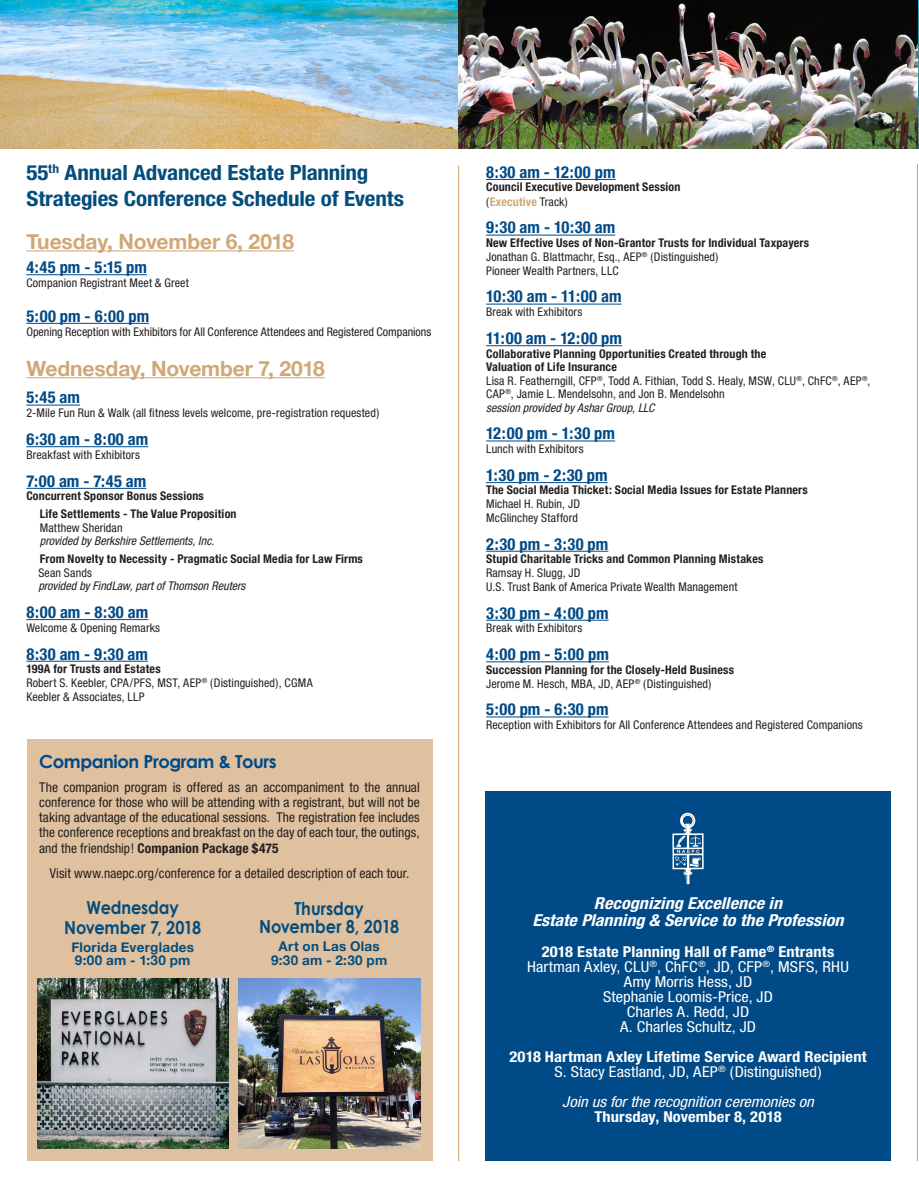
<style>
.page{position:relative;width:919px;height:1188px;background:#fff}
.page>*{position:absolute;margin:0;border:0;box-sizing:border-box;transform-origin:0 0}
.t1{font:700 condensed 21px "Helvetica Neue";letter-spacing:-.005em;color:#044d7c;scale:1.1 1}
.t2{font:700 21px "Helvetica Neue";letter-spacing:-.005em;color:#cfa878}
.t3{font:700 18px "Century Gothic";letter-spacing:-.005em;color:#044d7c;scale:.9 1}
.t4{font:700 18px "Century Gothic";letter-spacing:-.025em;color:#004a87}
.t5{font:700 condensed 16.5px "Helvetica Neue";color:#004a87}
.t6{font:italic 700 condensed 16.5px "Helvetica Neue";letter-spacing:.005em;color:#fff;scale:1.1 1}
.t7{font:condensed 15px "Helvetica Neue";letter-spacing:.005em;color:#fff;scale:1.1 1}
.t8{font:700 condensed 15px "Helvetica Neue";letter-spacing:.005em;color:#fff;scale:1.1 1}
.t9{font:italic condensed 15px "Helvetica Neue";color:#fff;scale:1.1 1}
.t10{font:condensed 13.5px/15.3px "Helvetica Neue";letter-spacing:.005em;color:#231f20;text-align:justify}
.t11{font:700 13.5px "Helvetica Neue";letter-spacing:.02em;color:#044d7c}
.t12{font:condensed 12px/13.5px "Helvetica Neue";letter-spacing:.01em;color:#231f20}
.t13{font:700 condensed 12px "Helvetica Neue";letter-spacing:.015em;color:#231f20}
.t14{font:italic condensed 12px "Helvetica Neue";letter-spacing:.005em;color:#231f20}
.t15{font:700 condensed 12px "Helvetica Neue";letter-spacing:.015em;color:#cfa878}
.s1{font-weight:400;color:#231f20}
.s2{font-weight:700}
</style>
<div class="page">
<hr style="left:458px;top:166px;width:1px;height:995px;background:#cfa878">
<div style="left:486px;top:792px;width:405px;height:369px;background:#004a87"></div>
<img style="left:0;top:0;width:919px;height:148px">
<div style="left:27px;top:740px;width:405px;height:421px;background:#e0c19f"></div>
<img style="left:238px;top:979px;width:183px;height:169px">
<img style="left:37px;top:978px;width:191px;height:170px">
<hr style="left:917px;top:164px;width:1px;height:997px;background:#cfa878">
<hr style="left:486px;top:179px;width:130px;height:1px;background:#004a87">
<hr style="left:486px;top:235px;width:129px;height:1px;background:#004a87">
<hr style="left:486px;top:304px;width:136px;height:1px;background:#004a87">
<hr style="left:486px;top:345px;width:136px;height:1px;background:#004a87">
<hr style="left:486px;top:441px;width:129px;height:1px;background:#004a87">
<hr style="left:486px;top:482px;width:122px;height:1px;background:#004a87">
<hr style="left:486px;top:551px;width:122px;height:1px;background:#004a87">
<hr style="left:486px;top:620px;width:123px;height:1px;background:#004a87">
<hr style="left:486px;top:661px;width:123px;height:1px;background:#004a87">
<hr style="left:486px;top:717px;width:123px;height:1px;background:#004a87">
<hr style="left:26px;top:250px;width:268px;height:1px;background:#cfa878">
<hr style="left:26px;top:274px;width:121px;height:1px;background:#004a87">
<hr style="left:26px;top:323px;width:123px;height:1px;background:#004a87">
<hr style="left:26px;top:377px;width:299px;height:1px;background:#cfa878">
<hr style="left:26px;top:405px;width:54px;height:1px;background:#004a87">
<hr style="left:26px;top:446px;width:122px;height:1px;background:#004a87">
<hr style="left:26px;top:488px;width:120px;height:1px;background:#004a87">
<hr style="left:26px;top:619px;width:122px;height:1px;background:#004a87">
<hr style="left:26px;top:661px;width:122px;height:1px;background:#004a87">
<img style="left:672px;top:812px;width:32px;height:73px">
<p class="t1" style="left:26px;top:160px;width:313px">55<sup>th</sup> Annual Advanced Estate Planning</p>
<p class="t1" style="left:26px;top:185px;width:345px">Strategies Conference Schedule of Events</p>
<p class="t2" style="left:26px;top:228px;width:269px">Tuesday, November 6, 2018</p>
<p class="t5" style="left:26px;top:257px;width:122px">4:45 pm - 5:15 pm</p>
<p class="t12" style="left:26px;top:276px;width:164px">Companion Registrant Meet &amp; Greet</p>
<p class="t5" style="left:26px;top:306px;width:124px">5:00 pm - 6:00 pm</p>
<p class="t12" style="left:26px;top:325px;width:406px">Opening Reception with Exhibitors for All Conference Attendees and Registered Companions</p>
<p class="t2" style="left:26px;top:355px;width:300px">Wednesday, November 7, 2018</p>
<p class="t5" style="left:26px;top:388px;width:55px">5:45 am</p>
<p class="t12" style="left:26px;top:406px;width:354px">2-Mile Fun Run &amp; Walk (all fitness levels welcome, pre-registration requested)</p>
<p class="t5" style="left:26px;top:429px;width:123px">6:30 am - 8:00 am</p>
<p class="t12" style="left:26px;top:448px;width:115px">Breakfast with Exhibitors</p>
<p class="t5" style="left:26px;top:471px;width:122px">7:00 am - 7:45 am</p>
<p class="t13" style="left:26px;top:489px;width:179px">Concurrent Sponsor Bonus Sessions</p>
<p class="t13" style="left:40px;top:507px;width:198px">Life Settlements - The Value Proposition</p>
<p class="t12" style="left:40px;top:521px;width:84px">Matthew Sheridan</p>
<p class="t14" style="left:40px;top:534px;width:176px">provided by Berkshire Settlements, Inc.</p>
<p class="t13" style="left:40px;top:552px;width:325px">From Novelty to Necessity - Pragmatic Social Media for Law Firms</p>
<p class="t12" style="left:38px;top:566px;width:55px">Sean Sands</p>
<p class="t14" style="left:38px;top:579px;width:209px">provided by FindLaw, part of Thomson Reuters</p>
<p class="t5" style="left:26px;top:602px;width:123px">8:00 am - 8:30 am</p>
<p class="t12" style="left:26px;top:621px;width:135px">Welcome &amp; Opening Remarks</p>
<p class="t5" style="left:26px;top:644px;width:123px">8:30 am - 9:30 am</p>
<p class="t13" style="left:26px;top:662px;width:136px">199A for Trusts and Estates</p>
<p class="t12" style="left:26px;top:676px;width:288px">Robert S. Keebler, CPA/PFS, MST, AEP<sup>®</sup> (Distinguished), CGMA</p>
<p class="t12" style="left:26px;top:690px;width:120px">Keebler &amp; Associates, LLP</p>
<p class="t5" style="left:486px;top:162px;width:131px">8:30 am - 12:00 pm</p>
<p class="t13" style="left:486px;top:180px;width:196px">Council Executive Development Session</p>
<p class="t15" style="left:486px;top:194px;width:83px"><span class="s1">(</span>Executive <span class="s1">Track)</span></p>
<p class="t5" style="left:486px;top:218px;width:131px">9:30 am - 10:30 am</p>
<p class="t13" style="left:486px;top:235px;width:325px">New Effective Uses of Non-Grantor Trusts for Individual Taxpayers</p>
<p class="t12" style="left:486px;top:250px;width:234px">Jonathan G. Blattmachr, Esq., AEP<sup>®</sup> (Distinguished)</p>
<p class="t12" style="left:486px;top:264px;width:134px">Pioneer Wealth Partners, LLC</p>
<p class="t5" style="left:486px;top:287px;width:137px">10:30 am - 11:00 am</p>
<p class="t12" style="left:486px;top:305px;width:98px">Break with Exhibitors</p>
<p class="t5" style="left:486px;top:328px;width:137px">11:00 am - 12:00 pm</p>
<p class="t13" style="left:486px;top:346px;width:282px">Collaborative Planning Opportunities Created through the</p>
<p class="t13" style="left:486px;top:360px;width:132px">Valuation of Life Insurance</p>
<p class="t12" style="left:486px;top:374px;width:386px">Lisa R. Featherngill, CFP<sup>®</sup>, Todd A. Fithian, Todd S. Healy, MSW, CLU<sup>®</sup>, ChFC<sup>®</sup>, AEP<sup>®</sup>,<br>CAP<sup>®</sup>, Jamie L. Mendelsohn, and Jon B. Mendelsohn</p>
<p class="t14" style="left:486px;top:400px;width:170px">session provided by Ashar Group, LLC</p>
<p class="t5" style="left:486px;top:423px;width:130px">12:00 pm - 1:30 pm</p>
<p class="t12" style="left:486px;top:442px;width:99px">Lunch with Exhibitors</p>
<p class="t5" style="left:486px;top:465px;width:123px">1:30 pm - 2:30 pm</p>
<p class="t13" style="left:486px;top:483px;width:323px">The Social Media Thicket: Social Media Issues for Estate Planners</p>
<p class="t12" style="left:486px;top:497px;width:95px">Michael H. Rubin, JD</p>
<p class="t12" style="left:486px;top:511px;width:93px">McGlinchey Stafford</p>
<p class="t5" style="left:486px;top:534px;width:124px">2:30 pm - 3:30 pm</p>
<p class="t13" style="left:486px;top:552px;width:279px">Stupid Charitable Tricks and Common Planning Mistakes</p>
<p class="t12" style="left:486px;top:566px;width:96px">Ramsay H. Slugg, JD</p>
<p class="t12" style="left:486px;top:580px;width:253px">U.S. Trust Bank of America Private Wealth Management</p>
<p class="t5" style="left:486px;top:603px;width:124px">3:30 pm - 4:00 pm</p>
<p class="t12" style="left:486px;top:621px;width:98px">Break with Exhibitors</p>
<p class="t5" style="left:486px;top:644px;width:124px">4:00 pm - 5:00 pm</p>
<p class="t13" style="left:486px;top:662px;width:249px">Succession Planning for the Closely-Held Business</p>
<p class="t12" style="left:486px;top:677px;width:227px">Jerome M. Hesch, MBA, JD, AEP<sup>®</sup> (Distinguished)</p>
<p class="t5" style="left:486px;top:699px;width:124px">5:00 pm - 6:30 pm</p>
<p class="t12" style="left:486px;top:718px;width:378px">Reception with Exhibitors for All Conference Attendees and Registered Companions</p>
<p class="t4" style="left:39px;top:750px;width:239px">Companion Program &amp; Tours</p>
<p class="t10" style="left:39px;top:779px;width:382px">The companion program is offered as an accompaniment to the annual conference for those who will be attending with a registrant, but will not be taking advantage of the educational sessions. The registration fee includes the conference receptions and breakfast on the day of each tour, the outings, and the friendship! <span class="s2">Companion Package $475</span></p>
<p class="t10" style="left:50px;top:866px;width:361px">Visit www.naepc.org/conference for a detailed description of each tour.</p>
<p class="t3" style="left:87px;top:896px;width:104px">Wednesday</p>
<p class="t3" style="left:64px;top:916px;width:154px">November 7, 2018</p>
<p class="t11" style="left:71px;top:938px;width:124px">Florida Everglades</p>
<p class="t11" style="left:75px;top:952px;width:117px">9:00 am - 1:30 pm</p>
<p class="t3" style="left:295px;top:897px;width:79px">Thursday</p>
<p class="t3" style="left:259px;top:915px;width:157px">November 8, 2018</p>
<p class="t11" style="left:279px;top:938px;width:103px">Art on Las Olas</p>
<p class="t11" style="left:271px;top:952px;width:118px">9:30 am - 2:30 pm</p>
<p class="t6" style="left:594px;top:894px;width:173px">Recognizing Excellence in</p>
<p class="t6" style="left:532px;top:910px;width:285px">Estate Planning &amp; Service to the Profession</p>
<p class="t8" style="left:542px;top:943px;width:268px">2018 Estate Planning Hall of Fame<sup>®</sup> Entrants</p>
<p class="t7" style="left:527px;top:958px;width:294px">Hartman Axley, CLU<sup>®</sup>, ChFC<sup>®</sup>, JD, CFP<sup>®</sup>, MSFS, RHU</p>
<p class="t7" style="left:624px;top:973px;width:118px">Amy Morris Hess, JD</p>
<p class="t7" style="left:603px;top:988px;width:156px">Stephanie Loomis-Price, JD</p>
<p class="t7" style="left:627px;top:1003px;width:113px">Charles A. Redd, JD</p>
<p class="t7" style="left:620px;top:1018px;width:125px">A. Charles Schultz, JD</p>
<p class="t8" style="left:509px;top:1048px;width:326px">2018 Hartman Axley Lifetime Service Award Recipient</p>
<p class="t7" style="left:554px;top:1063px;width:244px">S. Stacy Eastland, JD, AEP<sup>®</sup> (Distinguished)</p>
<p class="t9" style="left:562px;top:1093px;width:230px">Join us for the recognition ceremonies on</p>
<p class="t8" style="left:594px;top:1108px;width:172px">Thursday, November 8, 2018</p>
</div>
